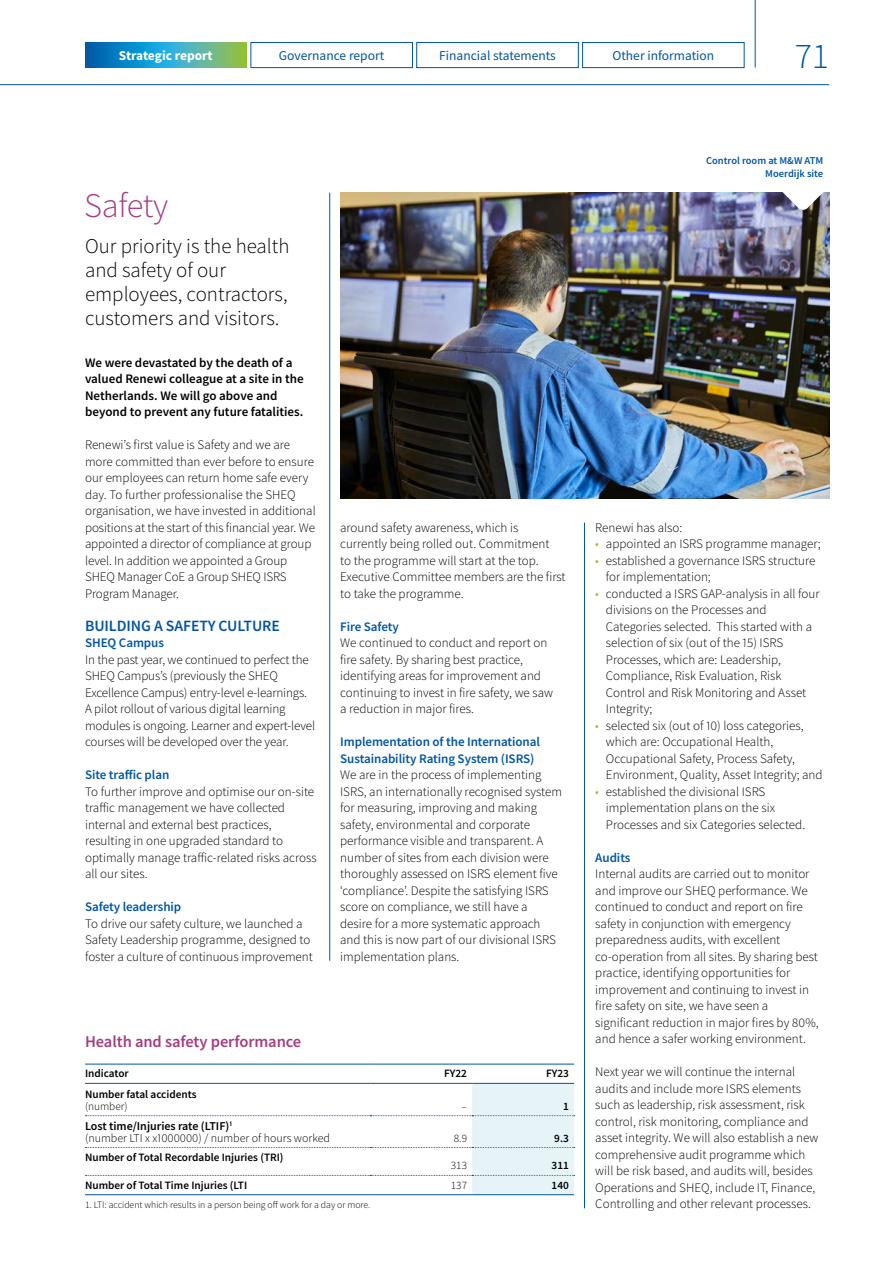
<style>
.page{position:relative;width:893px;height:1263px;background:#fff}
.page>*{position:absolute;margin:0;border:0;box-sizing:border-box;transform-origin:0 0}
.t1{font:300 36px "Source Sans Pro";color:#0055a3}
.t2{font:300 34.5px "Source Sans Pro";letter-spacing:-.01em;color:#a43d82}
.t3{font:300 21px/24px "Source Sans Pro";color:#000}
.t4{font:600 16.5px "Source Sans Pro";letter-spacing:-.005em;color:#a43d82}
.t5{font:600 15.75px "Source Sans Pro";letter-spacing:-.005em;color:#0055a3}
.t6{font:13.5px "Source Sans Pro";color:#0055a3}
.t7{font:700 13.5px "Source Sans Pro";color:#fff}
.t8{font:300 13.05px/16.5px "Source Sans Pro";color:#000}
.t9{font:600 13.05px/16.5px "Source Sans Pro";color:#000}
.t10{font:600 13.05px/16.5px "Source Sans Pro";letter-spacing:-.005em;color:#0055a3}
.t11{font:300 12px/12px "Source Sans Pro";color:#000}
.t12{font:600 11.25px "Source Sans Pro";color:#000}
.t13{font:300 11.25px "Source Sans Pro";color:#000}
.t14{font:600 10.5px/13.5px "Source Sans Pro";color:#0055a3;text-align:right}
.t15{font:300 9.75px "Source Sans Pro";color:#000}
.s1{font-weight:600}
.s2{color:#95c11f}
</style>
<div class="page">
<img style="left:340px;top:193px;width:489px;height:306px">
<hr style="left:85px;top:1064px;width:285px;height:1px;background:#0055a3">
<hr style="left:370px;top:1064px;width:102px;height:1px;background:#0055a3">
<hr style="left:472px;top:1064px;width:102px;height:1px;background:#0055a3">
<svg style="left:85px;top:1083px;width:490px;height:112px"></svg>
<svg style="left:780px;top:192px;width:46px;height:18px"></svg>
<hr style="left:329px;top:193px;width:1px;height:768px;background:#0055a3">
<hr style="left:584px;top:523px;width:1px;height:685px;background:#0055a3">
<hr style="left:755px;top:0;width:1px;height:68px;background:#0055a3">
<svg style="left:85px;top:43px;width:162px;height:25px;background:#359eae"></svg>
<div style="left:251px;top:42px;width:162px;height:26px;background:#fff;border:1px solid #0055a3"></div>
<div style="left:417px;top:42px;width:161px;height:26px;background:#fff;border:1px solid #0055a3"></div>
<div style="left:582px;top:42px;width:162px;height:26px;background:#fff;border:1px solid #0055a3"></div>
<hr style="left:0;top:84px;width:829px;height:1px;background:#0055a3">
<p class="t7" style="left:119px;top:46px;width:95px">Strategic report</p>
<p class="t6" style="left:279px;top:47px;width:107px">Governance report</p>
<p class="t6" style="left:439px;top:47px;width:118px">Financial statements</p>
<p class="t6" style="left:612px;top:47px;width:103px">Other information</p>
<h1 class="t1" style="left:795px;top:34px;width:36px">71</h1>
<h2 class="t2" style="left:84px;top:185px;width:86px">Safety</h2>
<h3 class="t3" style="left:85px;top:234px;width:206px">Our priority is the health and safety of our employees, contractors, customers and visitors.</h3>
<p class="t9" style="left:85px;top:354px;width:220px">We were devastated by the death of a valued Renewi colleague at a site in the Netherlands. We will go above and beyond to prevent any future fatalities.</p>
<p class="t8" style="left:85px;top:437px;width:232px">Renewi’s first value is Safety and we are more committed than ever before to ensure our employees can return home safe every day. To further professionalise the SHEQ organisation, we have invested in additional positions at the start of this financial year. We appointed a director of compliance at group level. In addition we appointed a Group SHEQ Manager CoE a Group SHEQ ISRS Program Manager.</p>
<p class="t5" style="left:85px;top:615px;width:196px">BUILDING A SAFETY CULTURE</p>
<p class="t10" style="left:85px;top:634px;width:81px">SHEQ Campus</p>
<p class="t8" style="left:85px;top:651px;width:232px">In the past year, we continued to perfect the SHEQ Campus’s (previously the SHEQ Excellence Campus) entry-level e-learnings.<br>A pilot rollout of various digital learning modules is ongoing. Learner and expert-level courses will be developed over the year.</p>
<p class="t10" style="left:85px;top:766px;width:86px">Site traffic plan</p>
<p class="t8" style="left:85px;top:783px;width:233px">To further improve and optimise our on-site traffic management we have collected internal and external best practices, resulting in one upgraded standard to optimally manage traffic-related risks across all our sites.</p>
<p class="t10" style="left:85px;top:898px;width:98px">Safety leadership</p>
<p class="t8" style="left:85px;top:915px;width:229px">To drive our safety culture, we launched a<br>Safety Leadership programme, designed to foster a culture of continuous improvement</p>
<p class="t8" style="left:340px;top:519px;width:227px">around safety awareness, which is currently being rolled out. Commitment<br>to the programme will start at the top.<br>Executive Committee members are the first to take the programme.</p>
<p class="t10" style="left:340px;top:618px;width:60px">Fire Safety</p>
<p class="t8" style="left:340px;top:635px;width:214px">We continued to conduct and report on fire safety. By sharing best practice, identifying areas for improvement and continuing to invest in fire safety, we saw a reduction in major fires.</p>
<p class="t10" style="left:340px;top:733px;width:201px">Implementation of the International<br>Sustainability Rating System (ISRS)</p>
<p class="t8" style="left:340px;top:767px;width:223px">We are in the process of implementing ISRS, an internationally recognised system for measuring, improving and making safety, environmental and corporate performance visible and transparent. A number of sites from each division were thoroughly assessed on ISRS element five ‘compliance’. Despite the satisfying ISRS score on compliance, we still have a desire for a more systematic approach and this is now part of our divisional ISRS implementation plans.</p>
<p class="t4" style="left:85px;top:1030px;width:218px">Health and safety performance</p>
<p class="t12" style="left:85px;top:1066px;width:45px">Indicator</p>
<p class="t12" style="left:444px;top:1066px;width:24px">FY22</p>
<p class="t12" style="left:546px;top:1066px;width:24px">FY23</p>
<p class="t12" style="left:85px;top:1086px;width:113px">Number fatal accidents</p>
<p class="t13" style="left:85px;top:1099px;width:44px">(number)</p>
<p class="t13" style="left:462px;top:1099px;width:7px">–</p>
<p class="t12" style="left:563px;top:1098px;width:7px">1</p>
<p class="t11" style="left:85px;top:1119px;width:247px"><span class="s1">Lost time/Injuries rate (LTIF)</span><sup>1<br></sup>(number LTI x x1000000) / number of hours worked</p>
<p class="t13" style="left:454px;top:1131px;width:15px">8.9</p>
<p class="t12" style="left:554px;top:1130px;width:16px">9.3</p>
<p class="t12" style="left:85px;top:1150px;width:200px">Number of Total Recordable Injuries (TRI)</p>
<p class="t13" style="left:451px;top:1159px;width:18px">313</p>
<p class="t12" style="left:552px;top:1158px;width:19px">311</p>
<p class="t12" style="left:85px;top:1177px;width:164px">Number of Total Time Injuries (LTI</p>
<p class="t13" style="left:451px;top:1178px;width:18px">137</p>
<p class="t12" style="left:552px;top:1177px;width:19px">140</p>
<p class="t15" style="left:85px;top:1199px;width:287px">1. LTI: accident which results in a person being off work for a day or more.</p>
<p class="t14" style="left:706px;top:153px;width:119px">Control room at M&amp;W ATM<br>Moerdijk site</p>
<p class="t8" style="left:595px;top:519px;width:89px">Renewi has also:</p>
<p class="t8" style="left:595px;top:536px;width:227px"><span class="s2">•</span> appointed an ISRS programme manager;</p>
<p class="t8" style="left:606px;top:552px;width:211px;text-indent:-11px"><span class="s2">•</span> established a governance ISRS structure for implementation;</p>
<p class="t8" style="left:606px;top:585px;width:215px;text-indent:-11px"><span class="s2">•</span> conducted a ISRS GAP-analysis in all four divisions on the Processes and Categories selected. This started with a selection of six (out of the 15) ISRS Processes, which are: Leadership, Compliance, Risk Evaluation, Risk Control and Risk Monitoring and Asset Integrity;</p>
<p class="t8" style="left:606px;top:717px;width:218px;text-indent:-11px"><span class="s2">•</span> selected six (out of 10) loss categories, which are: Occupational Health, Occupational Safety, Process Safety, Environment, Quality, Asset Integrity; and</p>
<p class="t8" style="left:606px;top:783px;width:201px;text-indent:-11px"><span class="s2">•</span> established the divisional ISRS implementation plans on the six<br>Processes and six Categories selected.</p>
<p class="t10" style="left:595px;top:849px;width:37px">Audits</p>
<p class="t8" style="left:595px;top:865px;width:225px">Internal audits are carried out to monitor and improve our SHEQ performance. We continued to conduct and report on fire safety in conjunction with emergency preparedness audits, with excellent co-operation from all sites. By sharing best practice, identifying opportunities for improvement and continuing to invest in fire safety on site, we have seen a significant reduction in major fires by 80%, and hence a safer working environment.</p>
<p class="t8" style="left:595px;top:1063px;width:225px">Next year we will continue the internal audits and include more ISRS elements such as leadership, risk assessment, risk control, risk monitoring, compliance and asset integrity. We will also establish a new comprehensive audit programme which will be risk based, and audits will, besides Operations and SHEQ, include IT, Finance, Controlling and other relevant processes.</p>
</div>
